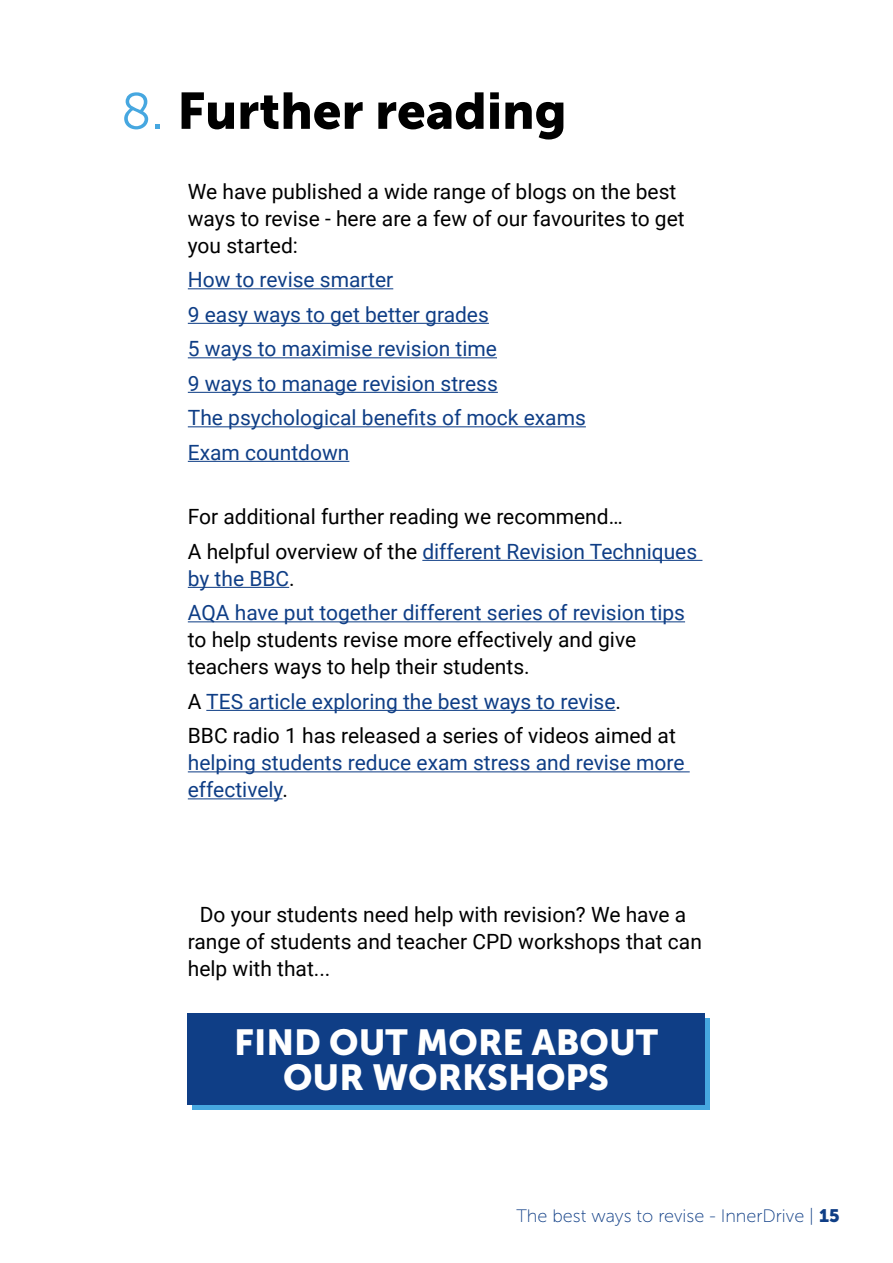
<style>
.page{position:relative;width:893px;height:1263px;background:#fff}
.page>*{position:absolute;margin:0;border:0;box-sizing:border-box;transform-origin:0 0}
.t1{font:51px "Museo Sans 900";color:#000}
.t2{font:36px/34.5px "Museo Sans 900";color:#fff;text-align:center}
.t3{font:21px/27px "Roboto";color:#000}
.t4{font:21px/34.5px "Roboto";color:#0f3e86}
.t5{font:18px "Museo Sans 100";color:#0f3e86}
.s1{font-family:"Museo Sans 300";color:#46a7e0}
.s2{color:#0f3e86}
.s3{color:#000}
.s4{font-family:"Museo Sans 900"}
</style>
<div class="page">
<hr style="left:188px;top:288px;width:205px;height:1px;background:#0f3e86">
<hr style="left:188px;top:323px;width:301px;height:1px;background:#0f3e86">
<hr style="left:188px;top:357px;width:309px;height:1px;background:#0f3e86">
<hr style="left:188px;top:392px;width:310px;height:1px;background:#0f3e86">
<hr style="left:188px;top:426px;width:398px;height:1px;background:#0f3e86">
<hr style="left:188px;top:461px;width:161px;height:1px;background:#0f3e86">
<hr style="left:422px;top:560px;width:280px;height:1px;background:#0f3e86">
<hr style="left:188px;top:587px;width:101px;height:1px;background:#0f3e86">
<hr style="left:188px;top:621px;width:497px;height:1px;background:#0f3e86">
<hr style="left:206px;top:710px;width:410px;height:1px;background:#0f3e86">
<hr style="left:188px;top:771px;width:502px;height:1px;background:#0f3e86">
<hr style="left:188px;top:798px;width:94px;height:1px;background:#0f3e86">
<div style="left:192px;top:1018px;width:518px;height:91px;background:#46a7e0"></div>
<div style="left:188px;top:1013px;width:517px;height:92px;background:#0f3e86"></div>
<h1 class="t1" style="left:121px;top:82px;width:447px"><span class="s1">8.</span> FURTHER READING</h1>
<p class="t3" style="left:188px;top:177px;width:498px">We have published a wide range of blogs on the best ways to revise - here are a few of our favourites to get you started:</p>
<p class="t4" style="left:188px;top:262px;width:400px">How to revise smarter<br>9 easy ways to get better grades<br>5 ways to maximise revision time<br>9 ways to manage revision stress<br>The psychological benefits of mock exams<br>Exam countdown</p>
<p class="t3" style="left:188px;top:499px;width:511px;line-height:34.5px">For additional further reading we recommend…<br>A helpful overview of the <span class="s2">different Revision Techniques</span></p>
<p class="t4" style="left:188px;top:560px;width:499px">by the BBC<span class="s3">.<br></span>AQA have put together different series of revision tips</p>
<p class="t3" style="left:188px;top:626px;width:450px">to help students revise more effectively and give teachers ways to help their students.</p>
<p class="t3" style="left:188px;top:683px;width:490px;line-height:34.5px">A <span class="s2">TES article exploring the best ways to revise</span>.<br>BBC radio 1 has released a series of videos aimed at</p>
<p class="t4" style="left:188px;top:749px;width:498px;line-height:27px">helping students reduce exam stress and revise more effectively<span class="s3">.</span></p>
<p class="t3" style="left:188px;top:900px;width:516px;text-indent:12px">Do your students need help with revision? We have a range of students and teacher CPD workshops that can help with that...</p>
<h2 class="t2" style="left:234px;top:1025px;width:425px">FIND OUT MORE ABOUT<br>OUR WORKSHOPS</h2>
<p class="t5" style="left:516px;top:1207px;width:324px">The best ways to revise - InnerDrive | <span class="s4">15</span></p>
</div>
